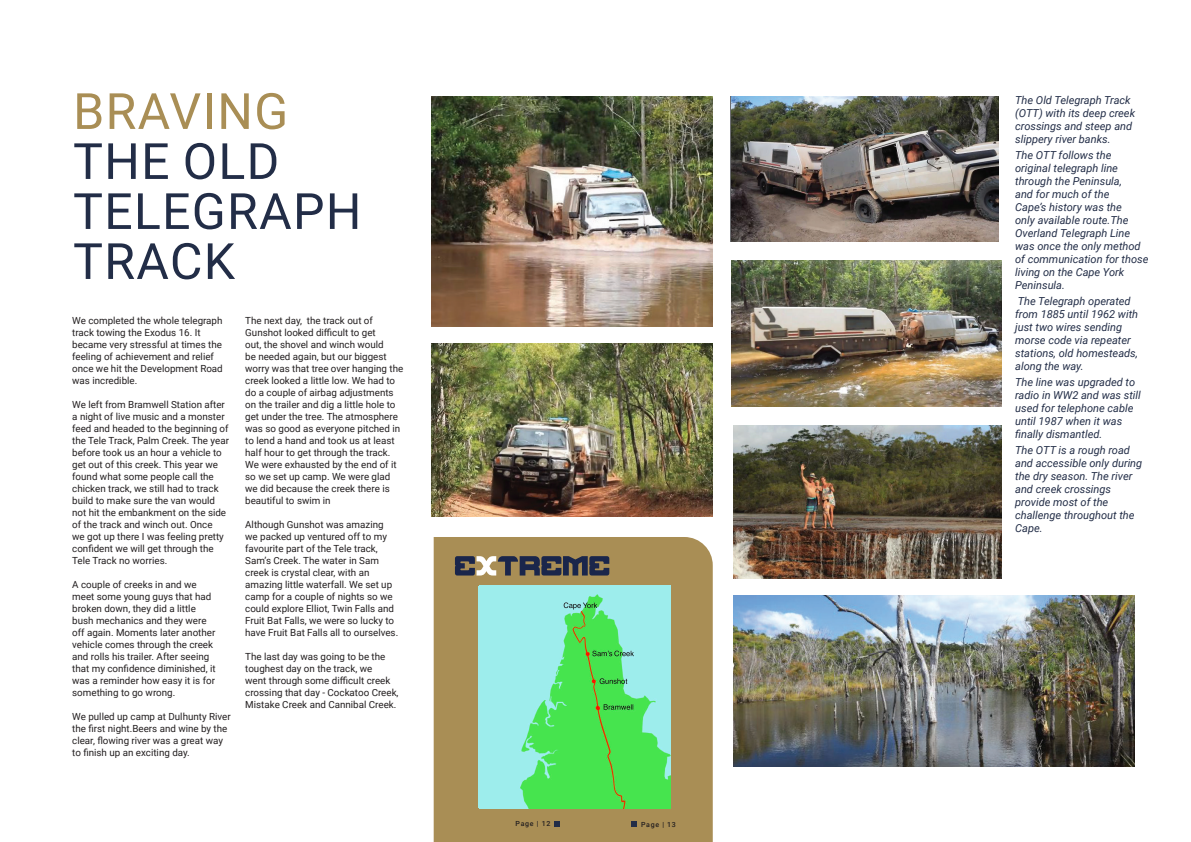
<style>
.page{position:relative;width:1191px;height:842px;background:#fff}
.page>*{position:absolute;margin:0;border:0;box-sizing:border-box;transform-origin:0 0}
.t1{font:50px/50px "Roboto";letter-spacing:.025em;color:#222d47}
.t2{font:50px "Roboto";letter-spacing:.025em;color:#a98e55}
.t3{font:italic 11px/13px "Roboto";color:#222d47}
.t4{font:9.8px/12px "Roboto";color:#231f20}
.t5{font:500 7px "Roboto";letter-spacing:.1em;color:#231f20}
.s1{font-family:"Montserrat";font-weight:600;font-size:6px;color:#fff}
</style>
<div class="page">
<img style="left:733px;top:426px;width:268px;height:152px">
<img style="left:733px;top:596px;width:401px;height:170px">
<img style="left:431px;top:344px;width:282px;height:173px">
<img style="left:431px;top:96px;width:282px;height:230px">
<img style="left:731px;top:96px;width:267px;height:146px">
<img style="left:731px;top:261px;width:270px;height:146px">
<div style="left:434px;top:537px;width:279px;height:305px;background:#a98e55"></div>
<svg style="left:455px;top:556px;width:154px;height:19px;background:#5b5a5d"></svg>
<svg style="left:554px;top:821px;width:5px;height:6px"></svg>
<svg style="left:631px;top:821px;width:6px;height:6px"></svg>
<img style="left:479px;top:585px;width:191px;height:223px">
<h1 class="t2" style="left:73px;top:76px;width:217px">BRAVING</h1>
<h1 class="t1" style="left:73px;top:134px;width:290px">THE OLD<br>TELEGRAPH<br>TRACK</h1>
<p class="t4" style="left:72px;top:314px;width:152px">We completed the whole telegraph track towing the Exodus 16. It became very stressful at times the feeling of achievement and relief once we hit the Development Road was incredible.</p>
<p class="t4" style="left:72px;top:398px;width:158px">We left from Bramwell Station after a night of live music and a monster feed and headed to the beginning of the Tele Track, Palm Creek. The year before took us an hour a vehicle to get out of this creek. This year we found what some people call the chicken track, we still had to track build to make sure the van would not hit the embankment on the side of the track and winch out. Once<br>we got up there I was feeling pretty confident we will get through the<br>Tele Track no worries.</p>
<p class="t4" style="left:72px;top:578px;width:145px">A couple of creeks in and we meet some young guys that had broken down, they did a little bush mechanics and they were off again. Moments later another vehicle comes through the creek and rolls his trailer. After seeing that my confidence diminished, it was a reminder how easy it is for something to go wrong.</p>
<p class="t4" style="left:72px;top:710px;width:160px">We pulled up camp at Dulhunty River the first night.Beers and wine by the clear, flowing river was a great way to finish up an exciting day.</p>
<p class="t4" style="left:245px;top:314px;width:159px">The next day, the track out of<br>Gunshot looked difficult to get<br>out, the shovel and winch would<br>be needed again, but our biggest worry was that tree over hanging the creek looked a little low. We had to do a couple of airbag adjustments on the trailer and dig a little hole to get under the tree. The atmosphere was so good as everyone pitched in to lend a hand and took us at least half hour to get through the track.<br>We were exhausted by the end of it so we set up camp. We were glad we did because the creek there is beautiful to swim in</p>
<p class="t4" style="left:245px;top:518px;width:154px">Although Gunshot was amazing we packed up ventured off to my favourite part of the Tele track,<br>Sam’s Creek. The water in Sam creek is crystal clear, with an amazing little waterfall. We set up camp for a couple of nights so we could explore Elliot, Twin Falls and<br>Fruit Bat Falls, we were so lucky to have Fruit Bat Falls all to ourselves.</p>
<p class="t4" style="left:245px;top:650px;width:155px">The last day was going to be the toughest day on the track, we<br>went through some difficult creek crossing that day - Cockatoo Creek,<br>Mistake Creek and Cannibal Creek.</p>
<p class="t5" style="left:515px;top:818px;width:36px">Page | 12</p>
<p class="t5" style="left:641px;top:819px;width:36px">Page | 13</p>
<p class="t5" style="left:512px;top:819px;width:39px">Page | 12<span class="s1">1</span></p>
<p class="t3" style="left:1015px;top:93px;width:121px">The Old Telegraph Track (OTT) with its deep creek crossings and steep and slippery river banks.</p>
<p class="t3" style="left:1015px;top:148px;width:135px">The OTT follows the original telegraph line through the Peninsula,<br>and for much of the<br>Cape’s history was the<br>only available route.The<br>Overland Telegraph Line was once the only method of communication for those living on the Cape York<br>Peninsula.</p>
<p class="t3" style="left:1015px;top:294px;width:124px">The Telegraph operated from 1885 until 1962 with just two wires sending morse code via repeater stations, old homesteads, along the way.</p>
<p class="t3" style="left:1015px;top:375px;width:127px">The line was upgraded to radio in WW2 and was still used for telephone cable until 1987 when it was finally dismantled.</p>
<p class="t3" style="left:1015px;top:443px;width:129px">The OTT is a rough road and accessible only during the dry season. The river and creek crossings provide most of the challenge throughout the<br>Cape.</p>
</div>
